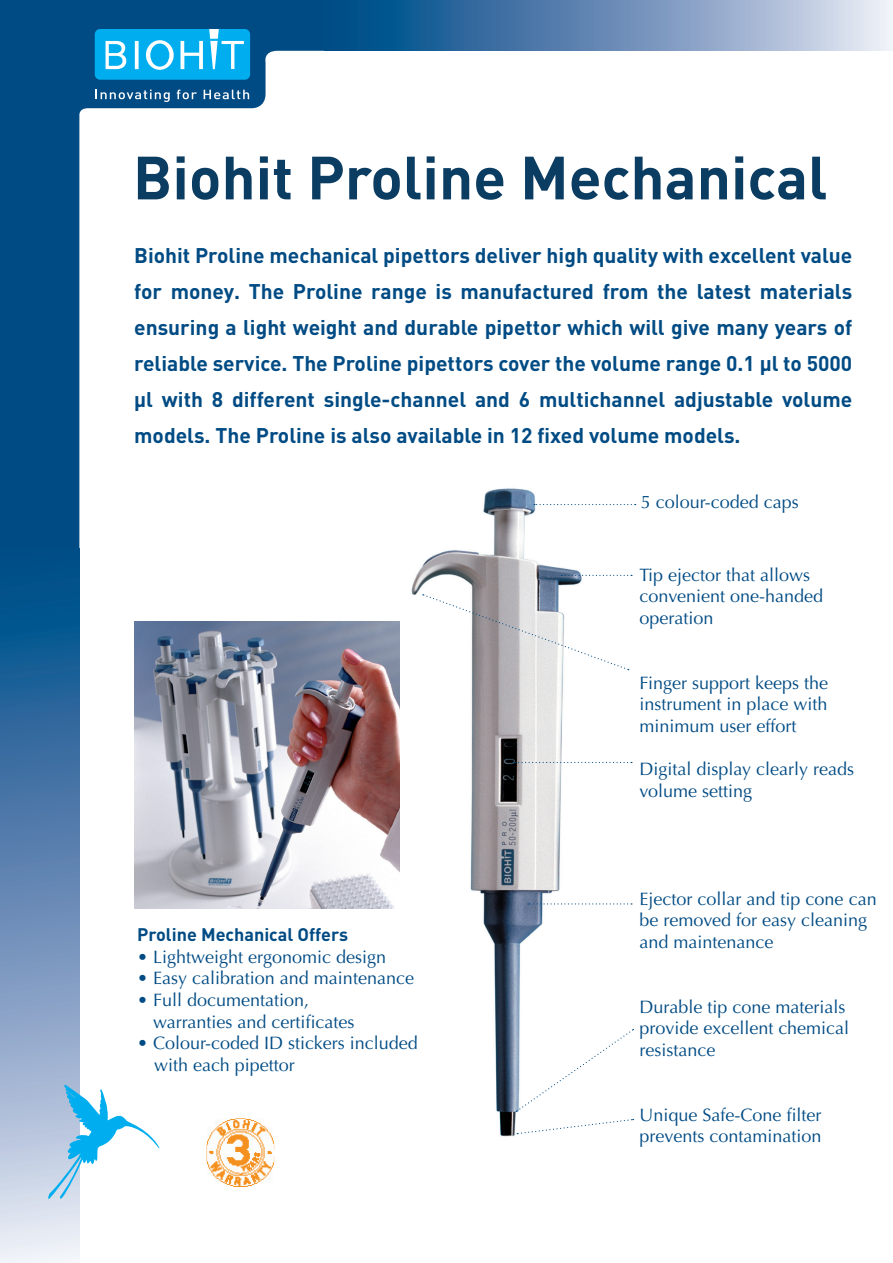
<style>
.page{position:relative;width:893px;height:1263px;background:#fff}
.page>*{position:absolute;margin:0;border:0;box-sizing:border-box;transform-origin:0 0}
.t1{font:700 60px "DIN";color:#0b3c62}
.t2{font:700 21px/36px "DIN";color:#004b84;text-align:justify}
.t3{font:18px/21.6px "Optima";color:#004b84}
.t4{font:700 18px "DIN";color:#004b84}
.s1{color:#fff}
</style>
<div class="page">
<svg style="left:0;top:0;width:324px;height:554px"></svg>
<svg style="left:0;top:548px;width:79px;height:715px;background:#668eb7"></svg>
<svg style="left:324px;top:0;width:569px;height:51px;background:#6a90b9"></svg>
<svg style="left:48px;top:1084px;width:111px;height:115px"></svg>
<svg style="left:96px;top:90px;width:74px;height:12px"></svg>
<svg style="left:177px;top:90px;width:20px;height:9px"></svg>
<svg style="left:204px;top:90px;width:45px;height:9px"></svg>
<svg style="left:95px;top:29px;width:155px;height:51px;background:#2bbaf0"></svg>
<img style="left:134px;top:621px;width:266px;height:287px">
<img style="left:411px;top:488px;width:226px;height:649px">
<svg style="left:561px;top:575px;width:71px;height:1px"></svg>
<svg style="left:423px;top:594px;width:206px;height:76px"></svg>
<svg style="left:513px;top:762px;width:119px;height:1px"></svg>
<svg style="left:528px;top:903px;width:104px;height:1px"></svg>
<svg style="left:534px;top:504px;width:102px;height:1px"></svg>
<svg style="left:516px;top:1029px;width:119px;height:108px"></svg>
<img style="left:206px;top:1118px;width:68px;height:69px">
<h1 class="t1" style="left:133px;top:138px;width:696px">Biohit Proline Mechanical</h1>
<p class="t2" style="left:134px;top:236px;width:720px">Biohit Proline mechanical pipettors deliver high quality with excellent value for money. The Proline range is manufactured from the latest materials ensuring a light weight and durable pipettor which will give many years of reliable service. The Proline pipettors cover the volume range 0.1 µl to 5000 µl with 8 different single-channel and 6 multichannel adjustable volume models. The Proline is also available in 12 fixed volume models.</p>
<p class="t3" style="left:641px;top:491px;width:160px">5 colour-coded caps</p>
<p class="t3" style="left:639px;top:564px;width:185px">Tip ejector that allows convenient one-handed operation</p>
<p class="t4" style="left:137px;top:922px;width:212px">Proline Mechanical Offers</p>
<p class="t3" style="left:137px;top:946px;width:250px">• Lightweight ergonomic design</p>
<p class="t3" style="left:137px;top:968px;width:278px">• Easy calibration and maintenance</p>
<p class="t3" style="left:137px;top:989px;width:173px">• Full documentation,</p>
<p class="t3" style="left:137px;top:1011px;width:219px"><span class="s1">•</span> warranties and certificates</p>
<p class="t3" style="left:154px;top:1032px;width:265px;text-indent:-17px">• Colour-coded ID stickers included with each pipettor</p>
<p class="t3" style="left:639px;top:672px;width:190px;text-align:justify">Finger support keeps the instrument in place with minimum user effort</p>
<p class="t3" style="left:639px;top:758px;width:216px">Digital display clearly reads volume setting</p>
<p class="t3" style="left:639px;top:888px;width:239px">Ejector collar and tip cone can be removed for easy cleaning and maintenance</p>
<p class="t3" style="left:639px;top:996px;width:211px">Durable tip cone materials provide excellent chemical resistance</p>
<p class="t3" style="left:639px;top:1104px;width:184px">Unique Safe-Cone filter prevents contamination</p>
</div>
